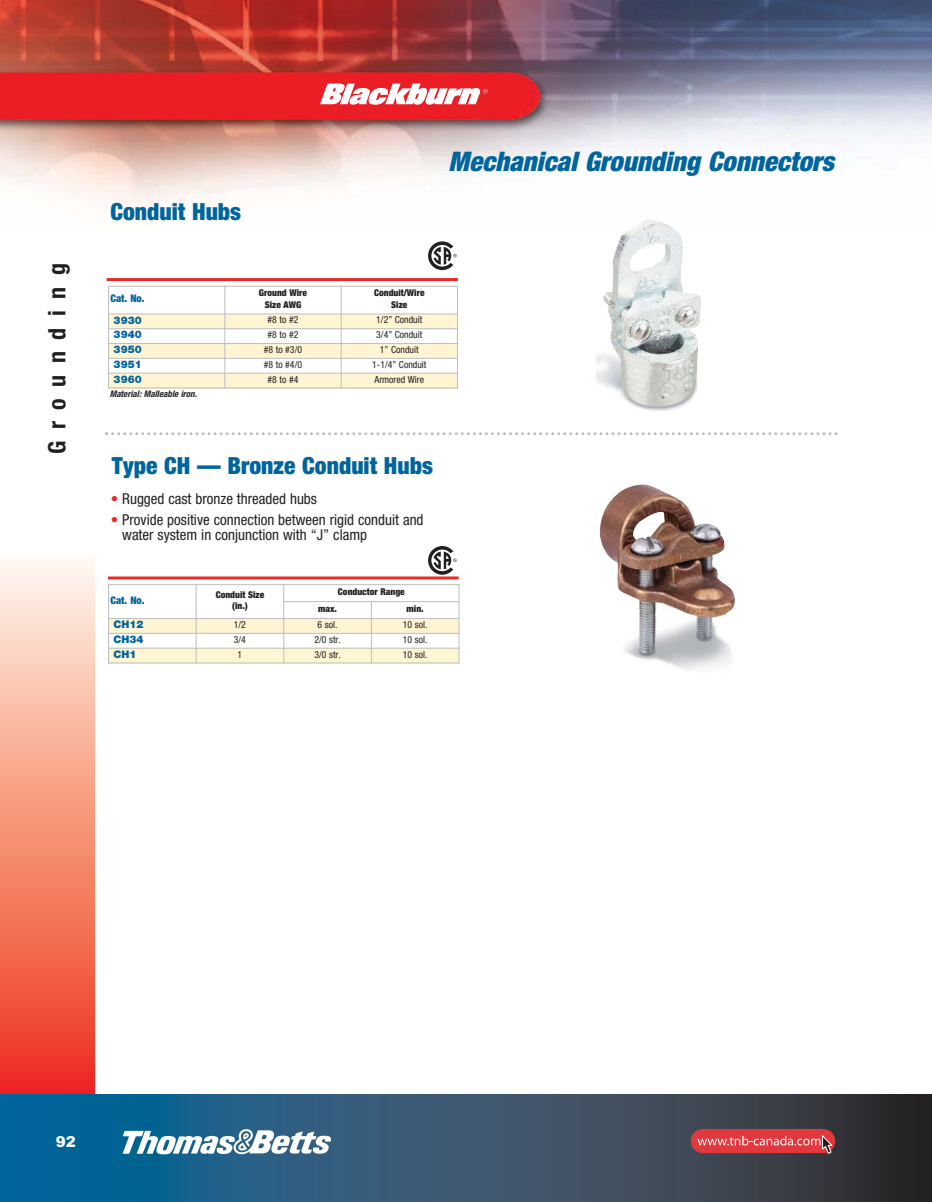
<style>
.page{position:relative;width:932px;height:1202px;background:#fff}
.page>*{position:absolute;margin:0;border:0;box-sizing:border-box;transform-origin:0 0}
.t1{font:italic 900 condensed 27px "Helvetica Neue LT Std";color:#00649d}
.t2{font:700 condensed 24px "Helvetica Neue LT Std";letter-spacing:.48em;color:#231f20}
.t3{font:900 condensed 23.7px "Helvetica Neue LT Std";color:#00649d}
.t4{font:condensed 15px/15px "Helvetica Neue LT Std";color:#231f20}
.t5{font:900 15px "Arial";color:#fff}
.t6{font:900 10.5px "Helvetica Neue LT Std";color:#00649d}
.t7{font:900 condensed 10.5px "Helvetica Neue LT Std";color:#00649d}
.t8{font:condensed 9.75px "Helvetica Neue LT Std";color:#231f20}
.t9{font:900 condensed 9.3px/11.2px "Helvetica Neue LT Std";color:#231f20;text-align:center}
.t10{font:italic 700 condensed 9px "Helvetica Neue LT Std";color:#231f20}
.s1{color:#e82b25}
</style>
<div class="page">
<img style="left:0;top:0;width:932px;height:207px">
<div style="left:918px;top:1094px;width:14px;height:108px;background:#242021"></div>
<svg style="left:320px;top:83px;width:167px;height:22px"></svg>
<div style="left:0;top:554px;width:95px;height:540px;background:linear-gradient(to bottom,#fffbe9,#ed2f16)"></div>
<svg style="left:0;top:1094px;width:918px;height:108px;background:#2c526c"></svg>
<svg style="left:123px;top:1128px;width:208px;height:27px"></svg>
<div style="left:690px;top:1128px;width:145px;height:25px;background:#e1383d;border-radius:12px"></div>
<svg style="left:697px;top:1135px;width:135px;height:18px"></svg>
<img style="left:596px;top:219px;width:105px;height:192px">
<div style="left:108px;top:314px;width:117px;height:15px;background:#fff5d2"></div>
<div style="left:225px;top:314px;width:116px;height:15px;background:#fff5d2"></div>
<div style="left:341px;top:314px;width:117px;height:15px;background:#fff5d2"></div>
<div style="left:108px;top:343px;width:117px;height:15px;background:#fff5d2"></div>
<div style="left:225px;top:343px;width:116px;height:15px;background:#fff5d2"></div>
<div style="left:341px;top:343px;width:117px;height:15px;background:#fff5d2"></div>
<div style="left:108px;top:373px;width:117px;height:15px;background:#fff5d2"></div>
<div style="left:225px;top:373px;width:116px;height:15px;background:#fff5d2"></div>
<div style="left:341px;top:373px;width:117px;height:15px;background:#fff5d2"></div>
<hr style="left:108px;top:286px;width:1px;height:102px;background:#bbbdc0">
<hr style="left:224px;top:286px;width:1px;height:102px;background:#bbbdc0">
<hr style="left:341px;top:286px;width:1px;height:102px;background:#bbbdc0">
<hr style="left:457px;top:286px;width:1px;height:102px;background:#bbbdc0">
<hr style="left:108px;top:286px;width:350px;height:1px;background:#bbbdc0">
<hr style="left:108px;top:313px;width:350px;height:1px;background:#bbbdc0">
<hr style="left:108px;top:328px;width:350px;height:1px;background:#bbbdc0">
<hr style="left:108px;top:343px;width:350px;height:1px;background:#bbbdc0">
<hr style="left:108px;top:358px;width:350px;height:1px;background:#bbbdc0">
<hr style="left:108px;top:373px;width:350px;height:1px;background:#bbbdc0">
<hr style="left:108px;top:387px;width:350px;height:1px;background:#bbbdc0">
<hr style="left:107px;top:278px;width:351px;height:3px;background:#e82b25">
<div style="left:108px;top:618px;width:88px;height:15px;background:#fff5d2"></div>
<div style="left:196px;top:618px;width:88px;height:15px;background:#fff5d2"></div>
<div style="left:284px;top:618px;width:87px;height:15px;background:#fff5d2"></div>
<div style="left:371px;top:618px;width:88px;height:15px;background:#fff5d2"></div>
<div style="left:108px;top:648px;width:88px;height:15px;background:#fff5d2"></div>
<div style="left:196px;top:648px;width:88px;height:15px;background:#fff5d2"></div>
<div style="left:284px;top:648px;width:87px;height:15px;background:#fff5d2"></div>
<div style="left:371px;top:648px;width:88px;height:15px;background:#fff5d2"></div>
<hr style="left:108px;top:584px;width:1px;height:79px;background:#bbbdc0">
<hr style="left:196px;top:584px;width:1px;height:79px;background:#bbbdc0">
<hr style="left:283px;top:584px;width:1px;height:79px;background:#bbbdc0">
<hr style="left:371px;top:601px;width:1px;height:62px;background:#bbbdc0">
<hr style="left:458px;top:584px;width:1px;height:79px;background:#bbbdc0">
<hr style="left:108px;top:584px;width:351px;height:1px;background:#bbbdc0">
<hr style="left:283px;top:601px;width:176px;height:1px;background:#bbbdc0">
<hr style="left:108px;top:618px;width:351px;height:1px;background:#bbbdc0">
<hr style="left:108px;top:633px;width:351px;height:1px;background:#bbbdc0">
<hr style="left:108px;top:648px;width:351px;height:1px;background:#bbbdc0">
<hr style="left:108px;top:662px;width:351px;height:1px;background:#bbbdc0">
<hr style="left:108px;top:576px;width:350px;height:3px;background:#e82b25">
<svg style="left:105px;top:432px;width:732px;height:3px"></svg>
<img style="left:599px;top:484px;width:136px;height:186px">
<svg style="left:428px;top:241px;width:29px;height:29px"></svg>
<svg style="left:428px;top:546px;width:29px;height:28px"></svg>
<svg style="left:22px;top:0;width:888px;height:1px"></svg>
<h2 class="t2" style="left:48px;top:454px;width:192px;rotate:-90deg">Grounding</h2>
<h3 class="t3" style="left:110px;top:202px;width:132px">Conduit Hubs</h3>
<h1 class="t1" style="left:448px;top:151px;width:387px">Mechanical Grounding Connectors</h1>
<p class="t7" style="left:110px;top:295px;width:36px">Cat. No.</p>
<p class="t9" style="left:259px;top:288px;width:50px">Ground Wire<br>Size AWG</p>
<p class="t9" style="left:374px;top:288px;width:52px">Conduit/Wire<br>Size</p>
<p class="t6" style="left:114px;top:314px;width:30px">3930</p>
<p class="t8" style="left:267px;top:316px;width:32px">#8 to #2</p>
<p class="t8" style="left:376px;top:316px;width:48px">1/2” Conduit</p>
<p class="t6" style="left:114px;top:329px;width:30px">3940</p>
<p class="t8" style="left:267px;top:331px;width:32px">#8 to #2</p>
<p class="t8" style="left:376px;top:331px;width:48px">3/4” Conduit</p>
<p class="t6" style="left:114px;top:343px;width:30px">3950</p>
<p class="t8" style="left:264px;top:346px;width:40px">#8 to #3/0</p>
<p class="t8" style="left:380px;top:346px;width:40px">1” Conduit</p>
<p class="t6" style="left:114px;top:358px;width:30px">3951</p>
<p class="t8" style="left:264px;top:361px;width:40px">#8 to #4/0</p>
<p class="t8" style="left:372px;top:361px;width:56px">1-1/4” Conduit</p>
<p class="t6" style="left:114px;top:373px;width:30px">3960</p>
<p class="t8" style="left:267px;top:375px;width:32px">#8 to #4</p>
<p class="t8" style="left:374px;top:375px;width:51px">Armored Wire</p>
<p class="t10" style="left:110px;top:391px;width:89px">Material: Malleable iron.</p>
<h3 class="t3" style="left:112px;top:457px;width:322px">Type CH — Bronze Conduit Hubs</h3>
<h3 class="t4" style="left:111px;top:492px;width:208px"><span class="s1">•</span> Rugged cast bronze threaded hubs</h3>
<h3 class="t4" style="left:122px;top:514px;width:303px;text-indent:-11px"><span class="s1">•</span> Provide positive connection between rigid conduit and water system in conjunction with “J” clamp</h3>
<p class="t7" style="left:110px;top:596px;width:36px">Cat. No.</p>
<p class="t9" style="left:216px;top:590px;width:50px">Conduit Size (in.)</p>
<p class="t9" style="left:338px;top:587px;width:68px">Conductor Range</p>
<p class="t9" style="left:318px;top:604px;width:20px">max.</p>
<p class="t9" style="left:406px;top:604px;width:19px">min.</p>
<p class="t6" style="left:114px;top:618px;width:31px">CH12</p>
<p class="t8" style="left:234px;top:621px;width:14px">1/2</p>
<p class="t8" style="left:317px;top:621px;width:21px">6 sol.</p>
<p class="t8" style="left:403px;top:621px;width:26px">10 sol.</p>
<p class="t6" style="left:114px;top:633px;width:31px">CH34</p>
<p class="t8" style="left:234px;top:636px;width:14px">3/4</p>
<p class="t8" style="left:314px;top:636px;width:28px">2/0 str.</p>
<p class="t8" style="left:403px;top:636px;width:26px">10 sol.</p>
<p class="t6" style="left:114px;top:648px;width:24px">CH1</p>
<p class="t8" style="left:237px;top:650px;width:6px">1</p>
<p class="t8" style="left:314px;top:650px;width:28px">3/0 str.</p>
<p class="t8" style="left:403px;top:650px;width:26px">10 sol.</p>
<h3 class="t5" style="left:56px;top:1131px;width:22px">92</h3>
</div>
